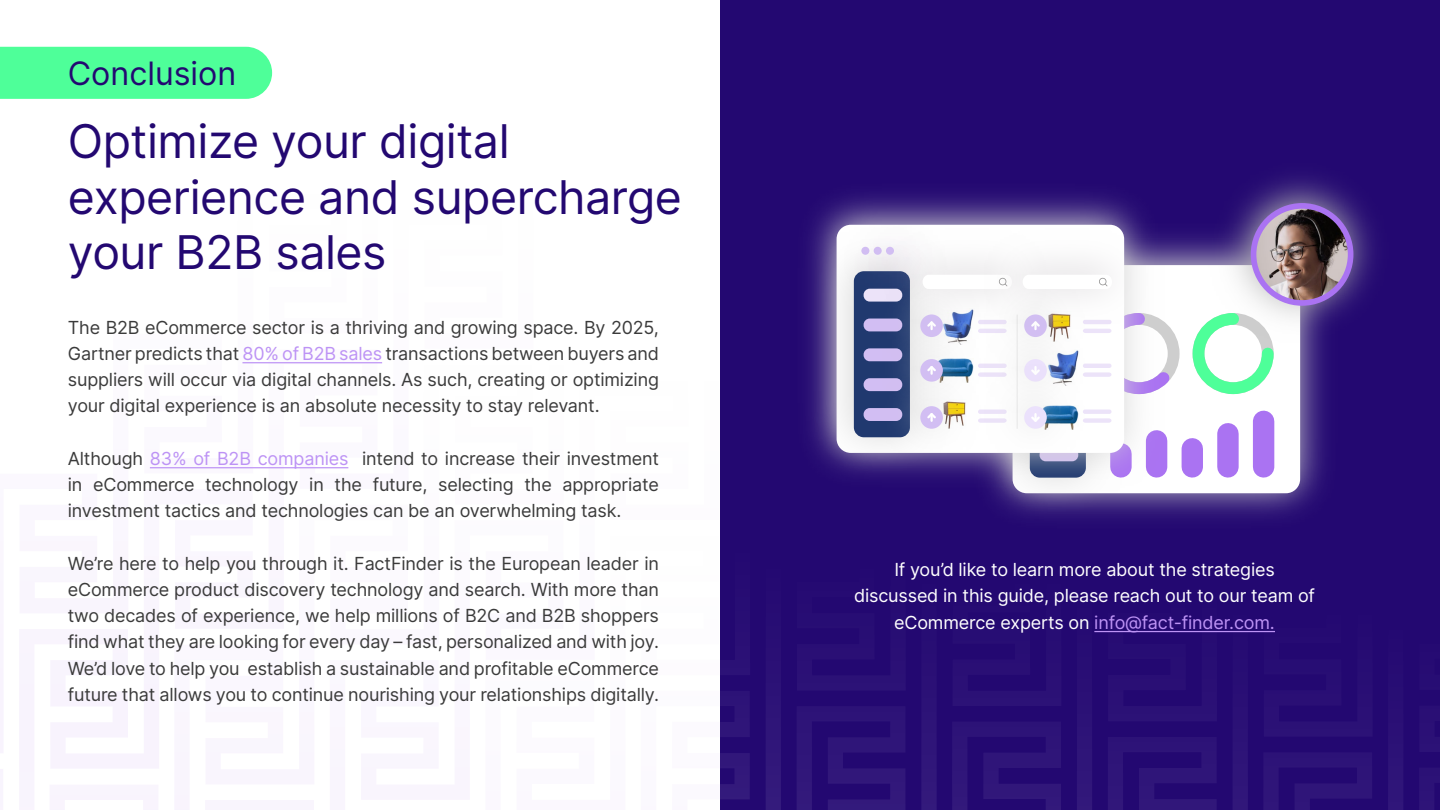
<style>
.page{position:relative;width:1440px;height:810px;background:#fff}
.page>*{position:absolute;margin:0;border:0;box-sizing:border-box;transform-origin:0 0}
.t1{font:46.5px/55.8px "Inter";letter-spacing:-.01em;color:#230871}
.t2{font:32.25px "Inter";color:#230871}
.t3{font:18px/26.2px "Inter";letter-spacing:-.01em;color:#3b3b3b;text-align:justify}
.t4{font:18px/26.2px "Inter";letter-spacing:-.01em;color:#fff;text-align:center}
.s1{color:#bd93f5}
</style>
<div class="page">
<div style="left:720px;top:0;width:720px;height:810px;background:#230871"></div>
<svg style="left:1217px;top:632px;width:46px;height:178px"></svg>
<svg style="left:1263px;top:632px;width:171px;height:178px"></svg>
<svg style="left:1077px;top:630px;width:140px;height:180px"></svg>
<svg style="left:921px;top:712px;width:140px;height:98px"></svg>
<svg style="left:720px;top:696px;width:185px;height:114px"></svg>
<svg style="left:0;top:362px;width:383px;height:448px"></svg>
<svg style="left:0;top:362px;width:378px;height:391px"></svg>
<hr style="left:242px;top:362px;width:140px;height:1px;background:#bd93f5">
<hr style="left:150px;top:467px;width:198px;height:1px;background:#bd93f5">
<hr style="left:1094px;top:631px;width:181px;height:1px;background:#bd93f5">
<img style="left:1132px;top:235px;width:193px;height:282px">
<div style="left:1013px;top:265px;width:287px;height:228px;background:#fff;border-radius:14px"></div>
<img style="left:997px;top:498px;width:135px;height:19px">
<div style="left:1182px;top:449px;width:21px;height:18px;background:#aa73f2"></div>
<div style="left:1217px;top:434px;width:22px;height:33px;background:#aa73f2"></div>
<div style="left:1253px;top:421px;width:21px;height:46px;background:#aa73f2"></div>
<svg style="left:1192px;top:329px;width:82px;height:66px"></svg>
<img style="left:817px;top:195px;width:354px;height:303px">
<img style="left:809px;top:220px;width:148px;height:262px">
<div style="left:854px;top:271px;width:56px;height:166px;background:#20396f;border-radius:10px"></div>
<img style="left:828px;top:207px;width:12px;height:110px">
<img style="left:840px;top:207px;width:12px;height:110px">
<img style="left:852px;top:207px;width:110px;height:110px">
<svg style="left:864px;top:289px;width:6px;height:13px"></svg>
<svg style="left:864px;top:319px;width:6px;height:12px"></svg>
<svg style="left:864px;top:348px;width:6px;height:13px"></svg>
<svg style="left:864px;top:378px;width:6px;height:13px"></svg>
<svg style="left:864px;top:408px;width:6px;height:13px"></svg>
<img style="left:870px;top:308px;width:105px;height:47px">
<img style="left:870px;top:355px;width:105px;height:118px">
<div style="left:920px;top:406px;width:23px;height:23px;background:#d2bef3;border-radius:50%"></div>
<svg style="left:927px;top:413px;width:9px;height:8px"></svg>
<img style="left:975px;top:334px;width:54px;height:21px">
<img style="left:975px;top:355px;width:118px;height:118px">
<div style="left:1024px;top:406px;width:23px;height:23px;background:#ebe1fc;border-radius:50%"></div>
<svg style="left:1029px;top:307px;width:151px;height:95px"></svg>
<svg style="left:1029px;top:410px;width:82px;height:21px"></svg>
<img style="left:873px;top:223px;width:100px;height:111px">
<svg style="left:923px;top:275px;width:50px;height:14px"></svg>
<img style="left:973px;top:223px;width:186px;height:111px">
<svg style="left:1023px;top:275px;width:89px;height:14px"></svg>
<img style="left:1201px;top:177px;width:173px;height:174px">
<img style="left:1254px;top:206px;width:97px;height:97px;border-radius:49px">
<div style="left:1251px;top:203px;width:102px;height:103px;border:6px solid #aa73f2;border-radius:50%"></div>
<div style="left:0;top:47px;width:272px;height:52px;background:#4eff99"></div>
<h2 class="t2" style="left:68px;top:50px;width:170px">Conclusion</h2>
<h1 class="t1" style="left:68px;top:112px;width:616px">Optimize your digital experience and supercharge your B2B sales</h1>
<p class="t3" style="left:68px;top:313px;width:593px">The B2B eCommerce sector is a thriving and growing space. By 2025, Gartner predicts that <span class="s1">80% of B2B sales</span> transactions between buyers and suppliers will occur via digital channels. As such, creating or optimizing your digital experience is an absolute necessity to stay relevant.</p>
<p class="t3" style="left:68px;top:445px;width:593px">Although <span class="s1">83% of B2B companies</span> intend to increase their investment in eCommerce technology in the future, selecting the appropriate investment tactics and technologies can be an overwhelming task.</p>
<p class="t3" style="left:68px;top:550px;width:593px">We’re here to help you through it. FactFinder is the European leader in eCommerce product discovery technology and search. With more than two decades of experience, we help millions of B2C and B2B shoppers find what they are looking for every day – fast, personalized and with joy.<br>We’d love to help you establish a sustainable and profitable eCommerce future that allows you to continue nourishing your relationships digitally.</p>
<p class="t4" style="left:854px;top:556px;width:462px">If you’d like to learn more about the strategies discussed in this guide, please reach out to our team of eCommerce experts on <span class="s1">info@fact-finder.com.</span></p>
</div>
